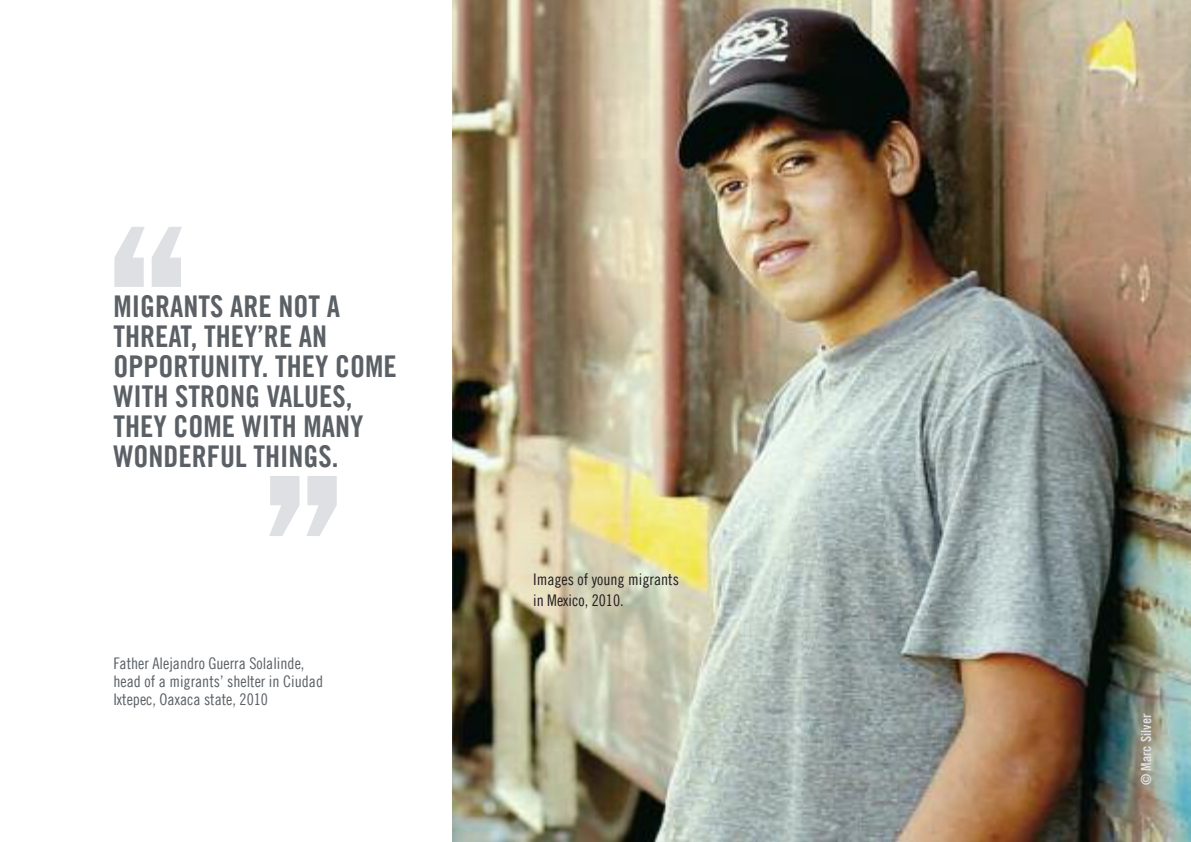
<style>
.page{position:relative;width:1191px;height:842px;background:#fff}
.page>*{position:absolute;margin:0;border:0;box-sizing:border-box;transform-origin:0 0}
.t1{font:30px/30px "Amnesty Trade Gothic Bd Cn 20";color:#5a6065}
.t2{font:16px/18px "Amnesty Trade Gothic Cn 18";color:#5a6065}
.t3{font:16px/20.6px "Amnesty Trade Gothic Cn 18";color:#201e21}
.t4{font:14px "Amnesty Trade Gothic Bd Cn 20";color:#dee0e3}
</style>
<div class="page">
<img style="left:452px;top:0;width:739px;height:842px">
<svg style="left:114px;top:227px;width:68px;height:60px"></svg>
<svg style="left:269px;top:476px;width:68px;height:60px"></svg>
<p class="t1" style="left:113px;top:291px;width:285px">MIGRANTS ARE NOT A<br>THREAT, THEY’RE AN<br>OPPORTUNITY. THEY COME<br>WITH STRONG VALUES,<br>THEY COME WITH MANY<br>WONDERFUL THINGS.</p>
<p class="t2" style="left:113px;top:654px;width:211px">Father alejandro guerra solalinde, head of a migrants’ shelter in ciudad ixtepec, oaxaca state, 2010</p>
<p class="t3" style="left:533px;top:569px;width:147px">images of young migrants in Mexico, 2010.</p>
<p class="t4" style="left:1137px;top:785px;width:73px;rotate:-90deg">© MARC SILVER</p>
</div>
